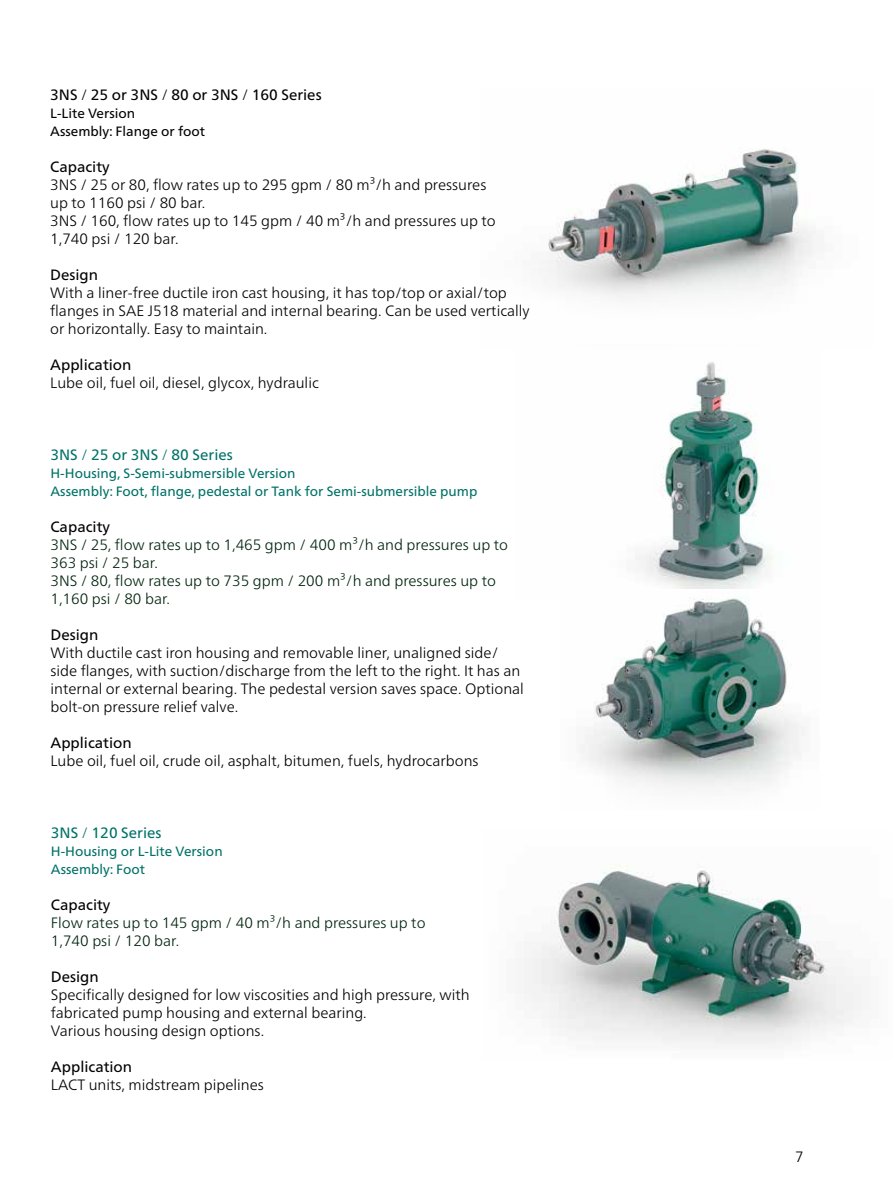
<style>
.page{position:relative;width:893px;height:1191px;background:#fff}
.page>*{position:absolute;margin:0;border:0;box-sizing:border-box;transform-origin:0 0}
.t1{font:300 15px/18px "Frutiger Neue LTW1 G";color:#000}
.t2{font:300 15px/18px "Frutiger Neue LTW1 G";color:#020202}
.t3{font:300 15px/18px "Frutiger Neue LTW1 G";color:#00250e}
.t4{font:15px "Frutiger Neue LTW1 G";color:#020202}
.t5{font:15px "Frutiger Neue LTW1 G";color:#000}
.t6{font:15px "Frutiger Neue LTW1 G";color:#007268}
.t7{font:13.5px/18px "Frutiger Neue LTW1 G";color:#007268}
.t8{font:13.5px/18px "Frutiger Neue LTW1 G";color:#020202}
.s1{font-weight:300}
</style>
<div class="page">
<img style="left:635px;top:362px;width:138px;height:227px">
<img style="left:546px;top:149px;width:270px;height:149px">
<img style="left:524px;top:865px;width:338px;height:180px">
<img style="left:581px;top:597px;width:224px;height:191px">
<p class="t4" style="left:50px;top:86px;width:273px">3NS <span class="s1">/</span> 25 or 3NS <span class="s1">/</span> 80 or 3NS <span class="s1">/</span> 160 Series</p>
<p class="t8" style="left:50px;top:104px;width:156px">L-Lite Version<br>Assembly: Flange or foot</p>
<p class="t4" style="left:50px;top:158px;width:61px">Capacity</p>
<p class="t2" style="left:50px;top:175px;width:447px">3NS / 25 or 80, flow rates up to 295 gpm / 80 m³/h and pressures up to 1160 psi / 80 bar.<br>3NS / 160, flow rates up to 145 gpm / 40 m³/h and pressures up to 1,740 psi / 120 bar.</p>
<p class="t4" style="left:50px;top:266px;width:49px">Design</p>
<p class="t2" style="left:50px;top:283px;width:481px">With a liner-free ductile iron cast housing, it has top/top or axial/top flanges in SAE J518 material and internal bearing. Can be used vertically or horizontally. Easy to maintain.</p>
<p class="t4" style="left:50px;top:356px;width:83px">Application</p>
<p class="t2" style="left:50px;top:373px;width:270px">Lube oil, fuel oil, diesel, glycox, hydraulic</p>
<p class="t6" style="left:50px;top:446px;width:184px">3NS <span class="s1">/</span> 25 or 3NS <span class="s1">/</span> 80 Series</p>
<p class="t7" style="left:50px;top:464px;width:428px">H-Housing, S-Semi-submersible Version<br>Assembly: Foot, flange, pedestal or Tank for Semi-submersible pump</p>
<p class="t5" style="left:50px;top:518px;width:61px">Capacity</p>
<p class="t3" style="left:50px;top:535px;width:459px">3NS / 25, flow rates up to 1,465 gpm / 400 m³/h and pressures up to 363 psi / 25 bar.<br>3NS / 80, flow rates up to 735 gpm / 200 m³/h and pressures up to 1,160 psi / 80 bar.</p>
<p class="t5" style="left:50px;top:626px;width:49px">Design</p>
<p class="t1" style="left:50px;top:643px;width:475px">With ductile cast iron housing and removable liner, unaligned side/ side flanges, with suction/discharge from the left to the right. It has an internal or external bearing. The pedestal version saves space. Optional bolt-on pressure relief valve.</p>
<p class="t5" style="left:50px;top:734px;width:83px">Application</p>
<p class="t1" style="left:50px;top:751px;width:430px">Lube oil, fuel oil, crude oil, asphalt, bitumen, fuels, hydrocarbons</p>
<p class="t6" style="left:51px;top:824px;width:112px">3NS <span class="s1">/</span> 120 Series</p>
<p class="t7" style="left:51px;top:842px;width:173px">H-Housing or L-Lite Version<br>Assembly: Foot</p>
<p class="t5" style="left:51px;top:896px;width:61px">Capacity</p>
<p class="t3" style="left:51px;top:913px;width:376px">Flow rates up to 145 gpm / 40 m³/h and pressures up to<br>1,740 psi / 120 bar.</p>
<p class="t5" style="left:51px;top:968px;width:49px">Design</p>
<p class="t1" style="left:51px;top:985px;width:420px">Specifically designed for low viscosities and high pressure, with fabricated pump housing and external bearing.<br>Various housing design options.</p>
<p class="t5" style="left:51px;top:1058px;width:83px">Application</p>
<p class="t1" style="left:51px;top:1075px;width:215px">LACT units, midstream pipelines</p>
<p class="t1" style="left:795px;top:1147px;width:10px">7</p>
</div>
